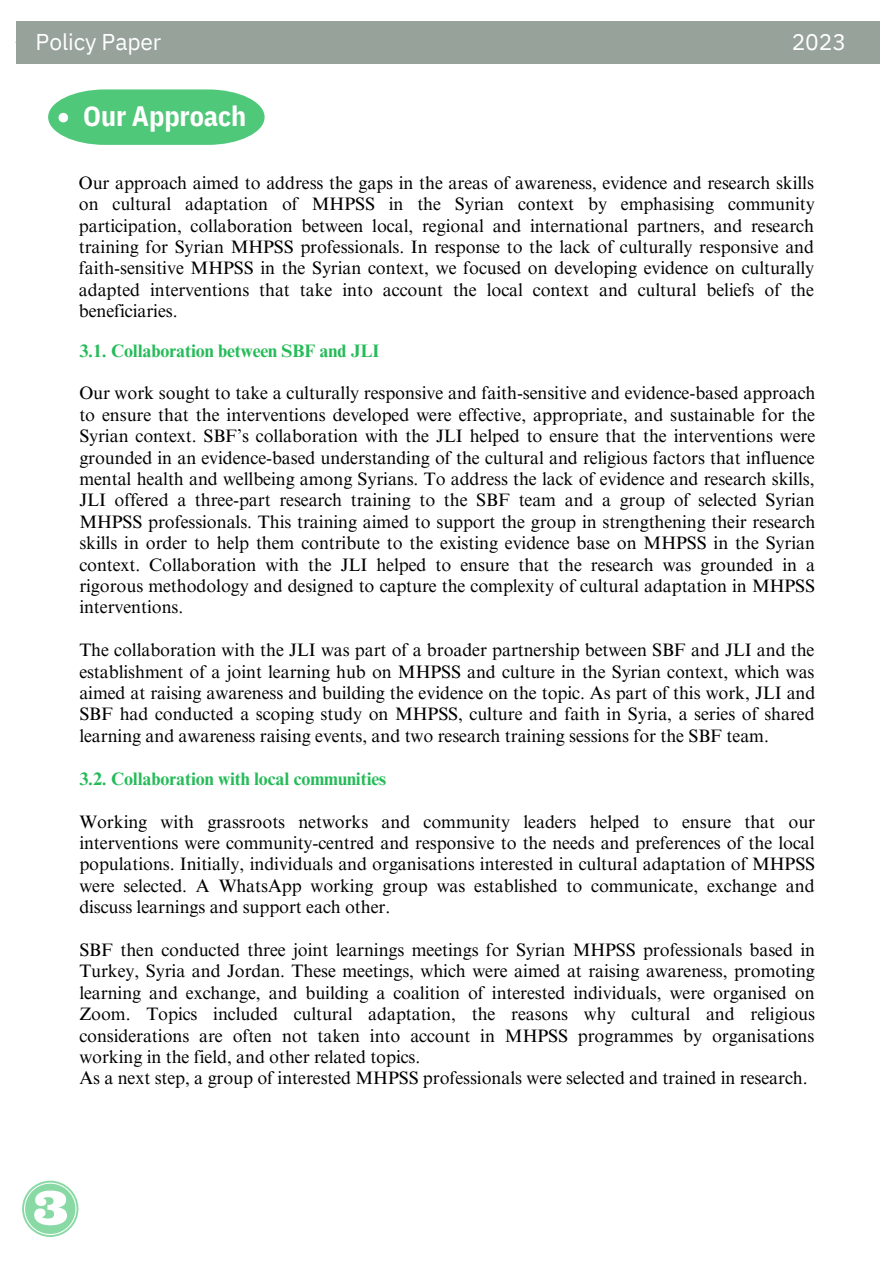
<style>
.page{position:relative;width:894px;height:1264px;background:#fff}
.page>*{position:absolute;margin:0;border:0;box-sizing:border-box;transform-origin:0 0}
.t1{font:700 27.9px "IBM Plex Sans Cond";letter-spacing:-.005em;color:#fff}
.t2{font:22.8px "IBM Plex Sans";letter-spacing:-.005em;color:#fff}
.t3{font:18px/21.5px "Times NRMT Pro";letter-spacing:-.005em;color:#000;text-align:justify}
.t4{font:700 18px "Times NRMT Pro";letter-spacing:-.005em;color:#26bb59}
</style>
<div class="page">
<svg style="left:22px;top:1180px;width:56px;height:56px"></svg>
<svg style="left:48px;top:89px;width:216px;height:55px;background:#64ce89"></svg>
<div style="left:16px;top:21px;width:863px;height:42px;background:#97a29b"></div>
<hr style="left:15px;top:42px;width:366px;height:1px;background:#97a29b">
<p class="t2" style="left:36px;top:27px;width:127px">Policy Paper</p>
<p class="t2" style="left:791px;top:27px;width:56px">2023</p>
<p class="t1" style="left:83px;top:98px;width:164px">Our Approach</p>
<p class="t3" style="left:79px;top:174px;width:737px">Our approach aimed to address the gaps in the areas of awareness, evidence and research skills on cultural adaptation of MHPSS in the Syrian context by emphasising community participation, collaboration between local, regional and international partners, and research training for Syrian MHPSS professionals. In response to the lack of culturally responsive and faith-sensitive MHPSS in the Syrian context, we focused on developing evidence on culturally adapted interventions that take into account the local context and cultural beliefs of the beneficiaries.</p>
<p class="t4" style="left:79px;top:344px;width:301px">3.1. Collaboration between SBF and JLI</p>
<p class="t3" style="left:79px;top:385px;width:737px">Our work sought to take a culturally responsive and faith-sensitive and evidence-based approach to ensure that the interventions developed were effective, appropriate, and sustainable for the Syrian context. SBF’s collaboration with the JLI helped to ensure that the interventions were grounded in an evidence-based understanding of the cultural and religious factors that influence mental health and wellbeing among Syrians. To address the lack of evidence and research skills, JLI offered a three-part research training to the SBF team and a group of selected Syrian MHPSS professionals. This training aimed to support the group in strengthening their research skills in order to help them contribute to the existing evidence base on MHPSS in the Syrian context. Collaboration with the JLI helped to ensure that the research was grounded in a rigorous methodology and designed to capture the complexity of cultural adaptation in MHPSS interventions.</p>
<p class="t3" style="left:79px;top:641px;width:737px">The collaboration with the JLI was part of a broader partnership between SBF and JLI and the establishment of a joint learning hub on MHPSS and culture in the Syrian context, which was aimed at raising awareness and building the evidence on the topic. As part of this work, JLI and SBF had conducted a scoping study on MHPSS, culture and faith in Syria, a series of shared learning and awareness raising events, and two research training sessions for the SBF team.</p>
<p class="t4" style="left:79px;top:771px;width:308px">3.2. Collaboration with local communities</p>
<p class="t3" style="left:79px;top:812px;width:737px">Working with grassroots networks and community leaders helped to ensure that our interventions were community-centred and responsive to the needs and preferences of the local populations. Initially, individuals and organisations interested in cultural adaptation of MHPSS were selected. A WhatsApp working group was established to communicate, exchange and discuss learnings and support each other.</p>
<p class="t3" style="left:79px;top:941px;width:737px">SBF then conducted three joint learnings meetings for Syrian MHPSS professionals based in Turkey, Syria and Jordan. These meetings, which were aimed at raising awareness, promoting learning and exchange, and building a coalition of interested individuals, were organised on Zoom. Topics included cultural adaptation, the reasons why cultural and religious considerations are often not taken into account in MHPSS programmes by organisations working in the field, and other related topics.</p>
<p class="t3" style="left:79px;top:1069px;width:729px">As a next step, a group of interested MHPSS professionals were selected and trained in research.</p>
</div>
